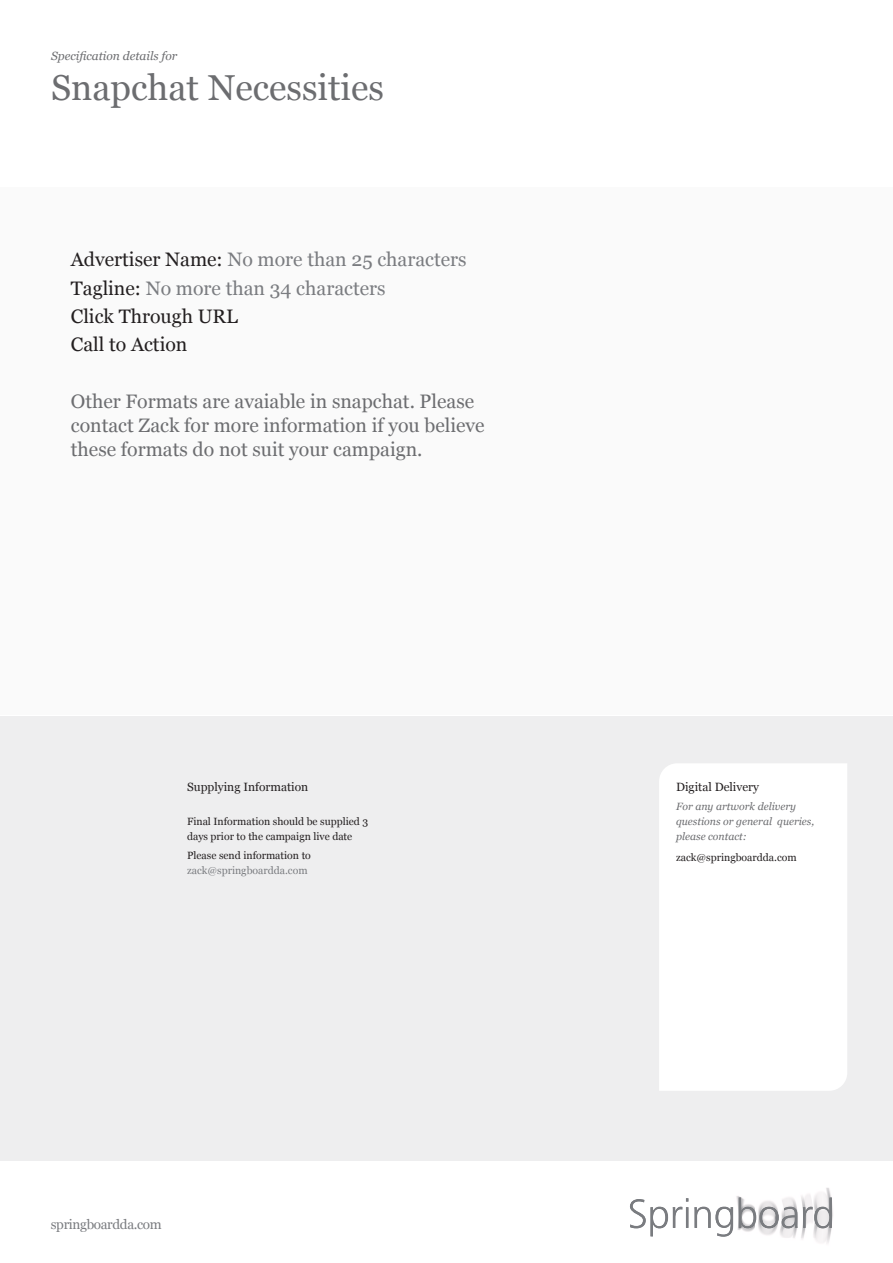
<style>
.page{position:relative;width:893px;height:1263px;background:#fff}
.page>*{position:absolute;margin:0;border:0;box-sizing:border-box;transform-origin:0 0}
.t1{font:36px "Georgia";color:#6c6d70}
.t2{font:19.5px/24px "Georgia";color:#6c6d70}
.t3{font:19.5px "Georgia";color:#7a7c80}
.t4{font:19.5px "Georgia";color:#231f20}
.t5{font:13.5px "Georgia";letter-spacing:-.025em;color:#7a7c80}
.t6{font:12px "Georgia";color:#231f20}
.t7{font:italic 12px "Georgia";color:#6c6d70}
.t8{font:10.5px/15px "Georgia";color:#231f20}
.t9{font:italic 10.5px/15px "Georgia";color:#6c6d70}
.s1{color:#231f20}
.s2{color:#7a7c80}
</style>
<div class="page">
<div style="left:0;top:716px;width:893px;height:445px;background:#eeeeef"></div>
<div style="left:659px;top:763px;width:188px;height:328px;background:#fff"></div>
<div style="left:0;top:188px;width:893px;height:527px;background:#fafafa"></div>
<img style="left:633px;top:1188px;width:200px;height:56px">
<img style="left:630px;top:1199px;width:16px;height:29px">
<img style="left:650px;top:1207px;width:18px;height:29px">
<img style="left:673px;top:1207px;width:9px;height:21px">
<img style="left:686px;top:1198px;width:2px;height:30px">
<img style="left:694px;top:1207px;width:17px;height:21px">
<img style="left:715px;top:1207px;width:18px;height:30px">
<img style="left:739px;top:1197px;width:17px;height:31px">
<img style="left:759px;top:1207px;width:20px;height:21px">
<img style="left:782px;top:1207px;width:16px;height:21px">
<img style="left:803px;top:1207px;width:10px;height:21px">
<img style="left:814px;top:1197px;width:18px;height:31px">
<p class="t7" style="left:51px;top:47px;width:128px">Specification details for</p>
<p class="t1" style="left:51px;top:62px;width:334px">Snapchat Necessities</p>
<p class="t3" style="left:71px;top:245px;width:397px"><span class="s1">Advertiser Name:</span> No more than 25 characters</p>
<p class="t3" style="left:71px;top:274px;width:316px"><span class="s1">Tagline:</span> No more than 34 characters</p>
<p class="t4" style="left:71px;top:302px;width:169px">Click Through URL</p>
<p class="t4" style="left:71px;top:330px;width:118px">Call to Action</p>
<p class="t2" style="left:71px;top:388px;width:415px">Other Formats are avaiable in snapchat. Please contact Zack for more information if you believe these formats do not suit your campaign.</p>
<p class="t6" style="left:187px;top:778px;width:123px">Supplying Information</p>
<p class="t8" style="left:187px;top:813px;width:183px">Final Information should be supplied 3 days prior to the campaign live date</p>
<p class="t8" style="left:187px;top:848px;width:125px">Please send information to <span class="s2">zack@springboardda.com</span></p>
<p class="t5" style="left:51px;top:1214px;width:112px">springboardda.com</p>
<p class="t6" style="left:676px;top:778px;width:84px">Digital Delivery</p>
<p class="t9" style="left:676px;top:798px;width:140px">For any artwork delivery questions or general queries, please contact:</p>
<p class="t8" style="left:676px;top:850px;width:122px">zack@springboardda.com</p>
</div>
